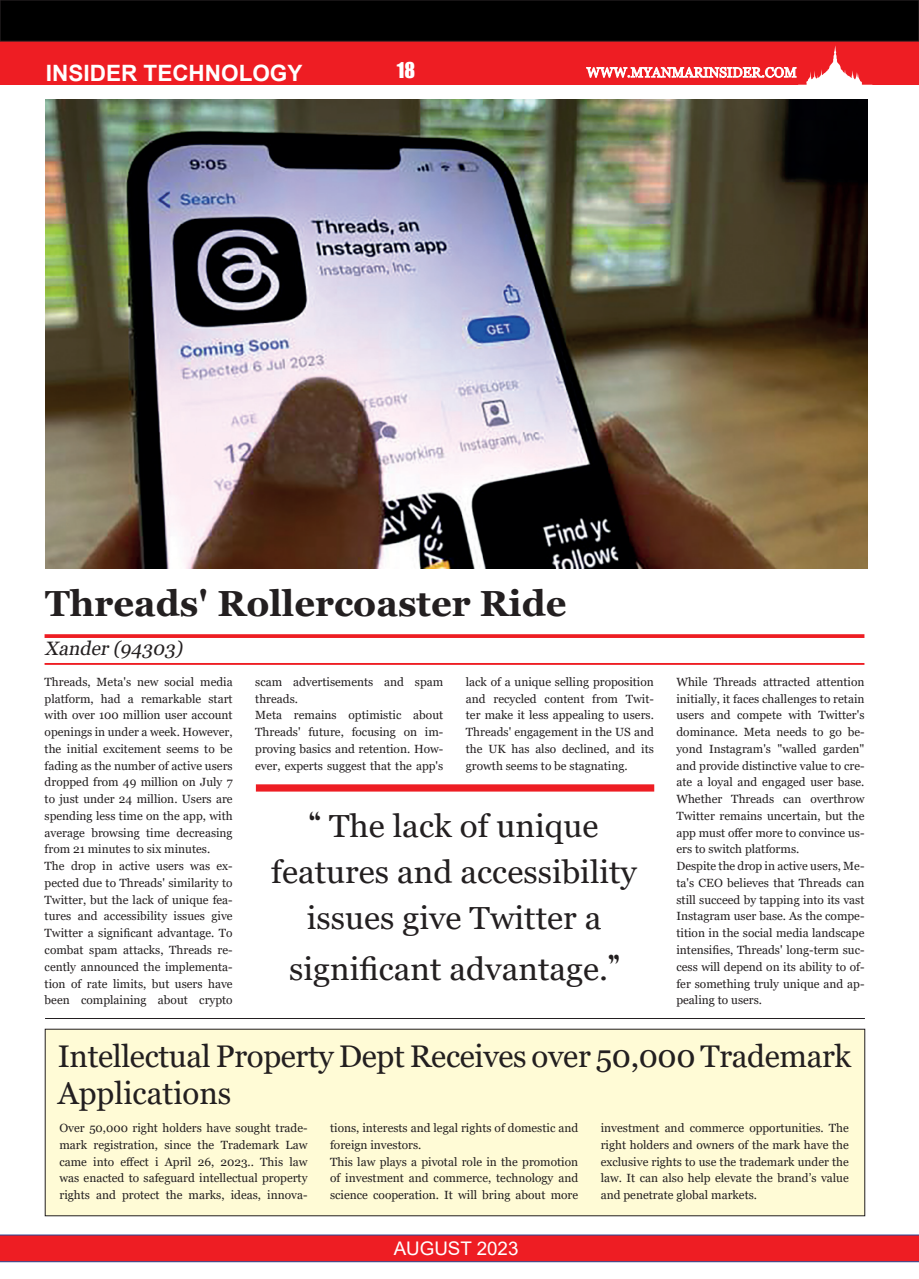
<style>
.page{position:relative;width:919px;height:1279px;background:#fff}
.page>*{position:absolute;margin:0;border:0;box-sizing:border-box;transform-origin:0 0}
.t1{font:700 36.25px "Georgia";color:#231f20}
.t2{font:31.88px "Georgia";color:#231f20;scale:1.04 1}
.t3{font:31.25px "Georgia";letter-spacing:-.01em;color:#231f20}
.t4{font:700 22.5px "Arial";color:#fff}
.t5{font:20px "Impact";color:#fff}
.t6{font:italic 19.38px "Georgia";color:#231f20}
.t7{font:18.75px "Arial";color:#fff}
.t8{font:11.88px/16.8px "Georgia";color:#231f20;text-align:justify}
.s1{font-family:"Win Researcher";font-size:36.88px}
</style>
<div class="page">
<div style="left:0;top:38px;width:797px;height:46px;background:#ee1d23"></div>
<div style="left:0;top:37px;width:797px;height:48px;border:1px solid #ee1d23"></div>
<div style="left:872px;top:38px;width:45px;height:46px;background:#ee1d23"></div>
<div style="left:871px;top:37px;width:47px;height:48px;border:1px solid #ee1d23"></div>
<div style="left:0;top:0;width:918px;height:41px;background:#000"></div>
<div style="left:0;top:0;width:918px;height:41px;border:1px solid #231f20"></div>
<svg style="left:458px;top:39px;width:422px;height:46px"></svg>
<svg style="left:0;top:1234px;width:918px;height:27px;background:#e6222b"></svg>
<div style="left:45px;top:1028px;width:819px;height:187px;background:#fffbd6"></div>
<hr style="left:45px;top:634px;width:819px;height:3px;background:#ee1d23">
<hr style="left:45px;top:662px;width:819px;height:2px;background:#ee1d23">
<div style="left:256px;top:784px;width:398px;height:7px;background:#ee1d23"></div>
<hr style="left:45px;top:1017px;width:819px;height:1px;background:#231f20">
<img style="left:45px;top:99px;width:821px;height:470px">
<p class="t4" style="left:46px;top:57px;width:258px">INSIDER TECHNOLOGY</p>
<h3 class="t5" style="left:396px;top:55px;width:20px">18</h3>
<p class="t1" style="left:45px;top:579px;width:522px">Threads' Rollercoaster Ride</p>
<p class="t6" style="left:45px;top:637px;width:144px">Xander(94303)</p>
<p class="t8" style="left:45px;top:673px;width:189px">Threads, Meta's new social media platform, had a remarkable start with over 100 million user account openings in under a week. However, the initial excitement seems to be fading as the number of active users dropped from 49 million on July 7 to just under 24 million. Users are spending less time on the app, with average browsing time decreasing from 21 minutes to six minutes.</p>
<p class="t8" style="left:45px;top:857px;width:189px">The drop in active users was ex&shy;pected due to Threads' similarity to Twitter, but the lack of unique fea&shy;tures and accessibility issues give Twitter a significant advantage. To combat spam attacks, Threads re&shy;cently announced the implementa&shy;tion of rate limits, but users have been complaining about crypto</p>
<p class="t8" style="left:255px;top:673px;width:189px">scam advertisements and spam threads.</p>
<p class="t8" style="left:255px;top:707px;width:189px">Meta remains optimistic about Threads' future, focusing on im&shy;proving basics and retention. How&shy;ever, experts suggest that the app's</p>
<p class="t8" style="left:465px;top:673px;width:189px">lack of a unique selling proposition and recycled content from Twit&shy;ter make it less appealing to users.<br>Threads' engagement in the US and the UK has also declined, and its growth seems to be stagnating.</p>
<p class="t8" style="left:676px;top:673px;width:189px">While Threads attracted attention initially, it faces challenges to retain users and compete with Twitter's dominance. Meta needs to go be&shy;yond Instagram's "walled garden" and provide distinctive value to cre&shy;ate a loyal and engaged user base.<br>Whether Threads can overthrow Twitter remains uncertain, but the app must offer more to convince us&shy;ers to switch platforms.</p>
<p class="t8" style="left:676px;top:857px;width:189px">Despite the drop in active users, Me&shy;ta's CEO believes that Threads can still succeed by tapping into its vast Instagram user base. As the compe&shy;tition in the social media landscape intensifies, Threads' long-term suc&shy;cess will depend on its ability to of&shy;fer something truly unique and ap&shy;pealing to users.</p>
<p class="t2" style="left:310px;top:806px;width:279px"><span class="s1">]]</span> The lack of unique</p>
<p class="t2" style="left:271px;top:852px;width:353px">features and accessibility</p>
<p class="t2" style="left:306px;top:898px;width:285px">issues give Twitter a</p>
<p class="t2" style="left:289px;top:949px;width:318px">significant advantage.<span class="s1">}}</span></p>
<p class="t3" style="left:58px;top:1036px;width:794px">Intellectual Property Dept Receives over 50,000 Trademark</p>
<p class="t3" style="left:58px;top:1074px;width:175px">Applications</p>
<p class="t8" style="left:59px;top:1119px;width:249px">Over 50,000 right holders have sought trade&shy;mark registration, since the Trademark Law came into effect i April 26, 2023.. This law was enacted to safeguard intellectual property rights and protect the marks, ideas, innova-</p>
<p class="t8" style="left:330px;top:1119px;width:249px">tions, interests and legal rights of domestic and foreign investors.</p>
<p class="t8" style="left:330px;top:1153px;width:249px">This law plays a pivotal role in the promotion of investment and commerce, technology and science cooperation. It will bring about more</p>
<h3 class="t7" style="left:393px;top:1234px;width:126px">AUGUST 2023</h3>
<p class="t8" style="left:600px;top:1119px;width:249px">investment and commerce opportunities. The right holders and owners of the mark have the exclusive rights to use the trademark under the law. It can also help elevate the brand’s value and penetrate global markets.</p>
</div>
